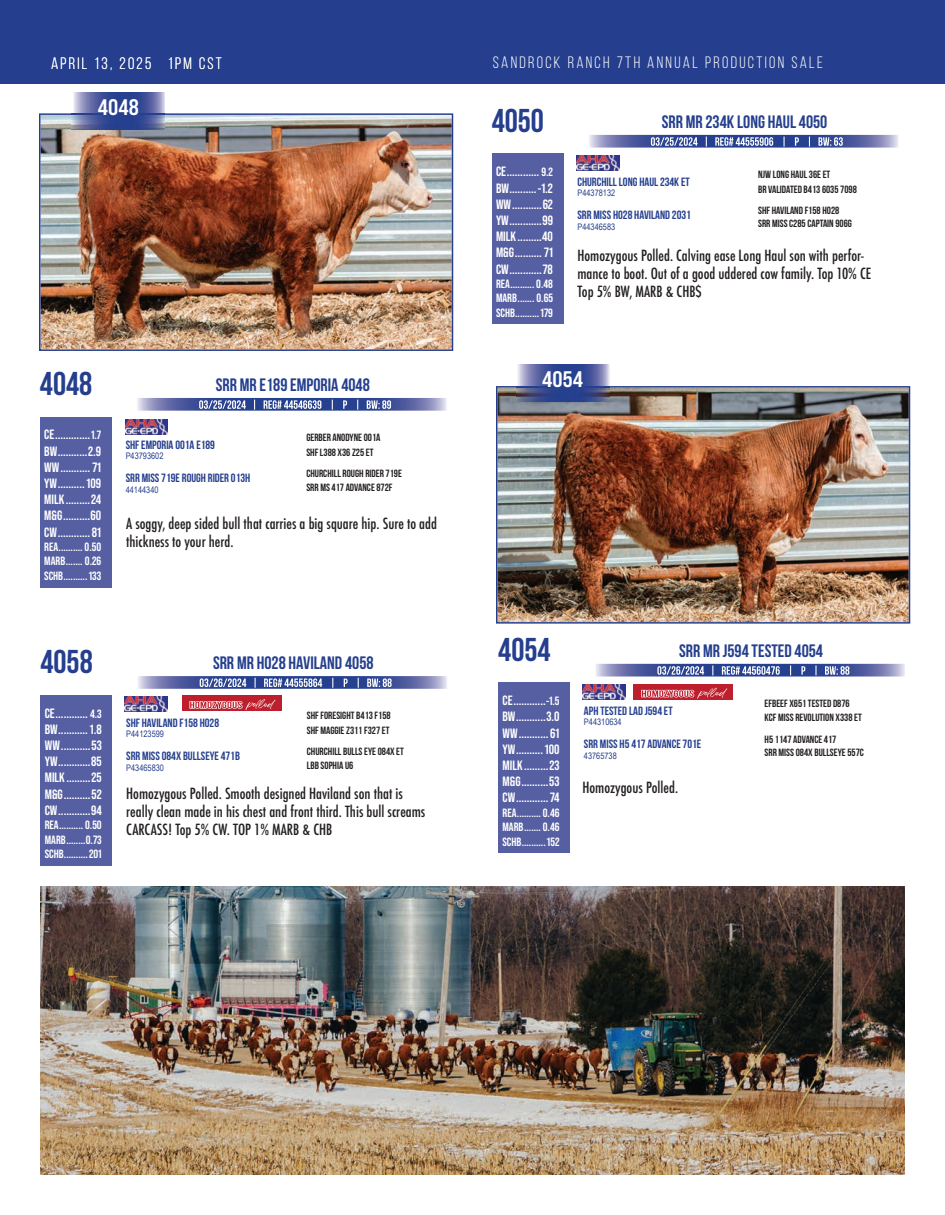
<style>
.page{position:relative;width:945px;height:1215px;background:#fff}
.page>*{position:absolute;margin:0;border:0;box-sizing:border-box;transform-origin:0 0}
.t1{font:700 33px "Bebas Neue";color:#253f8e}
.t2{font:22.5px "Bebas Neue Pro Sm E Bd";color:#fff}
.t3{font:700 18px "Bebas Neue";color:#253f8e}
.t4{font:16.5px "Bebas Neue";letter-spacing:.14em;color:#fff}
.t5{font:500 condensed 15px/18px "Futura";color:#231f20}
.t6{font:700 13.5px/16.2px "Bebas Neue Pro";color:#fff;text-align:justify}
.t7{font:700 12px/14.4px "Bebas Neue Pro";color:#fff;text-align:justify}
.t8{font:700 12px "Bebas Neue";color:#253f8e}
.t9{font:12px "Bebas Neue";color:#fff}
.t10{font:10.5px/14.7px "Bebas Neue";color:#231f20}
.t11{font:9px "Arial Narrow";color:#253f8e}
.s1{font-size:12px}
</style>
<div class="page">
<div style="left:0;top:0;width:945px;height:84px;background:#253f8e"></div>
<div style="left:40px;top:695px;width:72px;height:171px;background:#555fa1"></div>
<svg style="left:138px;top:676px;width:309px;height:13px;background:#6974ad"></svg>
<svg style="left:200px;top:678px;width:192px;height:10px;background:#28418f"></svg>
<div style="left:498px;top:682px;width:72px;height:171px;background:#555fa1"></div>
<svg style="left:596px;top:664px;width:309px;height:13px;background:#6e78b0"></svg>
<svg style="left:657px;top:665px;width:192px;height:10px;background:#28418f"></svg>
<img style="left:496px;top:386px;width:414px;height:238px">
<svg style="left:517px;top:364px;width:92px;height:22px;background:#5967a5"></svg>
<img style="left:516px;top:388px;width:93px;height:13px">
<hr style="left:516px;top:386px;width:93px;height:2px;background:#25408e">
<img style="left:582px;top:685px;width:43px;height:15px">
<img style="left:125px;top:696px;width:42px;height:15px">
<div style="left:492px;top:154px;width:72px;height:170px;background:#555fa1"></div>
<svg style="left:589px;top:135px;width:309px;height:13px;background:#6c77af"></svg>
<svg style="left:651px;top:137px;width:192px;height:10px;background:#28418f"></svg>
<img style="left:577px;top:155px;width:43px;height:15px">
<div style="left:40px;top:417px;width:72px;height:171px;background:#555fa1"></div>
<svg style="left:137px;top:398px;width:310px;height:13px;background:#6b75ae"></svg>
<svg style="left:199px;top:400px;width:192px;height:10px;background:#28418f"></svg>
<img style="left:39px;top:113px;width:414px;height:238px">
<svg style="left:73px;top:93px;width:92px;height:20px;background:#5967a5"></svg>
<img style="left:72px;top:115px;width:93px;height:15px">
<hr style="left:72px;top:113px;width:93px;height:2px;background:#25408e">
<img style="left:125px;top:419px;width:43px;height:15px">
<img style="left:40px;top:886px;width:864px;height:288px">
<div style="left:634px;top:684px;width:99px;height:16px;background:#be1f2d"></div>
<svg style="left:641px;top:688px;width:86px;height:11px"></svg>
<div style="left:182px;top:695px;width:99px;height:16px;background:#be1f2d"></div>
<svg style="left:189px;top:699px;width:87px;height:11px"></svg>
<p class="t4" style="left:51px;top:55px;width:172px">APRIL 13, 2025 1PM CST</p>
<p class="t4" style="left:493px;top:54px;width:332px">SANDROCK RANCH 7TH ANNUAL PRODUCTION SALE</p>
<h2 class="t2" style="left:98px;top:94px;width:42px">4048</h2>
<h1 class="t1" style="left:40px;top:365px;width:54px">4048</h1>
<h3 class="t3" style="left:216px;top:375px;width:156px">SRR MR E189 EMPORIA 4048</h3>
<p class="t9" style="left:199px;top:398px;width:194px">03/25/2024 | REG# 44546639 | P | BW: 89</p>
<p class="t8" style="left:126px;top:438px;width:91px">SHF EMPORIA 001A E189</p>
<p class="t10" style="left:306px;top:430px;width:76px">GERBER ANODYNE 001A<br>SHF L388 X36 Z25 ET</p>
<p class="t8" style="left:126px;top:471px;width:126px">SRR MISS 719E ROUGH RIDER 013H</p>
<p class="t10" style="left:306px;top:467px;width:97px;line-height:13.4px">CHURCHILL ROUGH RIDER 719E<br>SRR MS 417 ADVANCE 872F</p>
<p class="t6" style="left:44px;top:426px;width:59px">CE.............<span class="s1">1.7<br></span>BW...........2.9<br>WW........... 71<br>YW.......... 109<br>MILK .........24<br>M&amp;G..........60<br>CW............ 81</p>
<p class="t7" style="left:44px;top:540px;width:59px">REA.......... 0.50<br>MARB....... 0.26<br>SCHB.......... 133</p>
<p class="t11" style="left:126px;top:449px;width:39px">P43793602</p>
<p class="t11" style="left:126px;top:484px;width:34px">44144340</p>
<p class="t5" style="left:126px;top:514px;width:312px">A soggy, deep sided bull that carries a big square hip. Sure to add thickness to your herd.</p>
<h1 class="t1" style="left:492px;top:102px;width:54px">4050</h1>
<h3 class="t3" style="left:662px;top:112px;width:167px">SRR MR 234K LONG HAUL 4050</h3>
<p class="t9" style="left:651px;top:135px;width:194px">03/25/2024 | REG# 44555906 | P | BW: 63</p>
<p class="t8" style="left:577px;top:175px;width:114px">CHURCHILL LONG HAUL 234K ET</p>
<p class="t10" style="left:758px;top:167px;width:100px">NJW LONG HAUL 36E ET<br>BR VALIDATED B413 6035 7098</p>
<p class="t8" style="left:577px;top:208px;width:115px">SRR MISS H028 HAVILAND 2031</p>
<p class="t10" style="left:758px;top:204px;width:95px;line-height:13.4px">SHF HAVILAND F158 H028<br>SRR MISS C285 CAPTAIN 906G</p>
<p class="t6" style="left:496px;top:163px;width:59px">CE............ <span class="s1">9.2<br></span>BW..........-1.2<br>WW...........62<br>YW............99<br>MILK .........40<br>M&amp;G.......... 71<br>CW............78</p>
<p class="t7" style="left:496px;top:276px;width:59px">REA.......... 0.48<br>MARB....... 0.65<br>SCHB..........179</p>
<p class="t11" style="left:577px;top:186px;width:39px">P44378132</p>
<p class="t11" style="left:577px;top:220px;width:39px">P44346583</p>
<p class="t5" style="left:577px;top:246px;width:295px">Homozygous Polled. Calving ease Long Haul son with perfor&shy;mance to boot. Out of a good uddered cow family. Top 10% CE<br>Top 5% BW, MARB &amp; CHB$</p>
<h2 class="t2" style="left:542px;top:365px;width:42px">4054</h2>
<h1 class="t1" style="left:498px;top:631px;width:54px">4054</h1>
<h3 class="t3" style="left:679px;top:641px;width:145px">SRR MR J594 TESTED 4054</h3>
<p class="t9" style="left:657px;top:664px;width:194px">03/26/2024 | REG# 44560476 | P | BW: 88</p>
<p class="t8" style="left:584px;top:704px;width:90px">APH TESTED LAD J594 ET</p>
<p class="t10" style="left:765px;top:696px;width:99px">EFBEEF X651 TESTED D876<br>KCF MISS REVOLUTION X338 ET</p>
<p class="t8" style="left:584px;top:737px;width:119px">SRR MISS H5 417 ADVANCE 701E</p>
<p class="t10" style="left:765px;top:733px;width:101px;line-height:13.4px">H5 1147 ADVANCE 417<br>SRR MISS 084X BULLSEYE 557C</p>
<h1 class="t1" style="left:40px;top:644px;width:54px">4058</h1>
<h3 class="t3" style="left:213px;top:653px;width:162px">SRR MR H028 HAVILAND 4058</h3>
<p class="t9" style="left:199px;top:676px;width:194px">03/26/2024 | REG# 44555864 | P | BW: 88</p>
<p class="t8" style="left:126px;top:716px;width:94px">SHF HAVILAND F158 H028</p>
<p class="t10" style="left:307px;top:708px;width:85px">SHF FORESIGHT B413 F158<br>SHF MAGGIE Z311 F327 ET</p>
<p class="t8" style="left:126px;top:749px;width:115px">SRR MISS 084X BULLSEYE 471B</p>
<p class="t10" style="left:307px;top:745px;width:99px;line-height:13.4px">CHURCHILL BULLS EYE 084X ET<br>LBB SOPHIA U6</p>
<p class="t6" style="left:503px;top:692px;width:59px">CE............<span class="s1">-1.5<br></span>BW...........3.0<br>WW........... 61<br>YW.......... 100<br>MILK .........23<br>M&amp;G..........53<br>CW............74</p>
<p class="t7" style="left:503px;top:805px;width:58px">REA.......... 0.46<br>MARB....... 0.46<br>SCHB..........152</p>
<p class="t6" style="left:45px;top:705px;width:59px">CE............ <span class="s1">4.3<br></span>BW........... 1.8<br>WW...........53<br>YW............85<br>MILK .........25<br>M&amp;G..........52<br>CW............94</p>
<p class="t7" style="left:45px;top:818px;width:59px">REA.......... 0.50<br>MARB........0.73<br>SCHB..........201</p>
<p class="t11" style="left:584px;top:715px;width:39px">P44310634</p>
<p class="t11" style="left:584px;top:749px;width:34px">43765738</p>
<p class="t11" style="left:126px;top:727px;width:39px">P44123599</p>
<p class="t11" style="left:126px;top:762px;width:39px">P43465830</p>
<p class="t5" style="left:126px;top:784px;width:301px">Homozygous Polled. Smooth designed Haviland son that is really clean made in his chest and front third. This bull screams<br>CARCASS! Top 5% CW. TOP 1% MARB &amp; CHB</p>
<p class="t5" style="left:582px;top:778px;width:97px">Homozygous Polled.</p>
</div>
